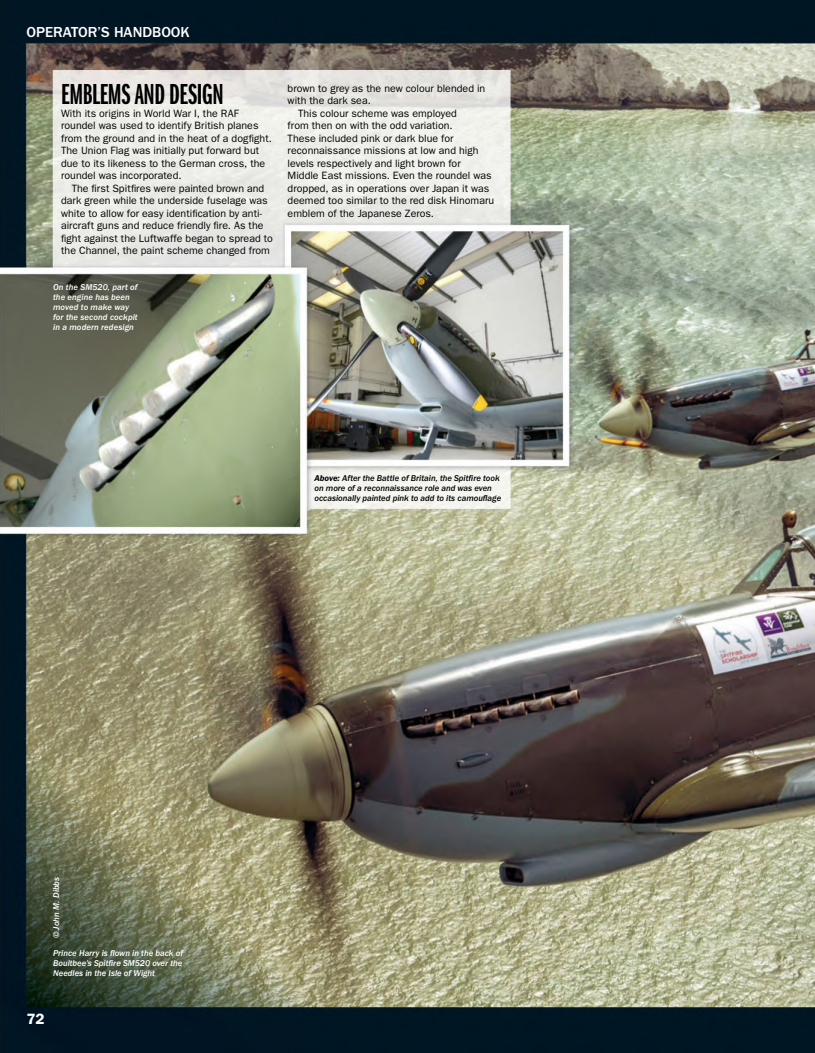
<style>
.page{position:relative;width:815px;height:1053px;background:#fff}
.page>*{position:absolute;margin:0;border:0;box-sizing:border-box;transform-origin:0 0}
.t1{font:30px "ITC Franklin Gothic Std Dm X Cp";letter-spacing:-.015em;color:#000}
.t2{font:500 15px "ITC Franklin Gothic Std";color:#fff}
.t3{font:600 15px "ITC Franklin Gothic Std";color:#fff}
.t4{font:10.62px/12.5px "ITC Franklin Gothic Std";color:#000}
.t5{font:8.75px/10px "ITC Franklin Gothic Std Med It";letter-spacing:.005em;color:#fff}
.t6{font:8.75px/10px "ITC Franklin Gothic Std Med It";letter-spacing:-.005em;color:#000}
.s1{font-family:"ITC Franklin Gothic Std";font-weight:600;font-style:italic}
</style>
<div class="page">
<img style="left:0;top:0;width:815px;height:1052px">
<h2 class="t2" style="left:27px;top:26px;width:165px">OPERATOR’S HANDBOOK</h2>
<h1 class="t1" style="left:61px;top:76px;width:164px">EMBLEMS AND DESIGN</h1>
<p class="t4" style="left:61px;top:108px;width:212px">With its origins in World War I, the RAF roundel was used to identify British planes from the ground and in the heat of a dogfight.<br>The Union Flag was initially put forward but due to its likeness to the German cross, the roundel was incorporated.</p>
<p class="t4" style="left:61px;top:183px;width:213px;text-indent:11px">The first Spitfires were painted brown and dark green while the underside fuselage was white to allow for easy identification by anti&shy;aircraft guns and reduce friendly fire. As the fight against the Luftwaffe began to spread to the Channel, the paint scheme changed from</p>
<p class="t5" style="left:53px;top:282px;width:86px">On the SM520, part of the engine has been moved to make way for the second cockpit in a modern redesign</p>
<p class="t4" style="left:288px;top:83px;width:199px">brown to grey as the new colour blended in</p>
<p class="t4" style="left:288px;top:95px;width:85px">with the dark sea.</p>
<p class="t4" style="left:298px;top:108px;width:160px">This colour scheme was employed</p>
<p class="t4" style="left:288px;top:120px;width:167px">from then on with the odd variation.</p>
<p class="t4" style="left:288px;top:133px;width:167px">These included pink or dark blue for</p>
<p class="t4" style="left:288px;top:145px;width:192px">reconnaissance missions at low and high</p>
<p class="t4" style="left:288px;top:158px;width:175px">levels respectively and light brown for</p>
<p class="t4" style="left:288px;top:170px;width:206px">Middle East missions. Even the roundel was</p>
<p class="t4" style="left:288px;top:183px;width:203px">dropped, as in operations over Japan it was</p>
<p class="t4" style="left:288px;top:195px;width:208px">deemed too similar to the red disk Hinomaru</p>
<p class="t4" style="left:288px;top:208px;width:148px">emblem of the Japanese Zeros.</p>
<p class="t6" style="left:314px;top:474px;width:188px"><span class="s1">Above:</span> After the Battle of Britain, the Spitfire took on more of a reconnaissance role and was even occasionally painted pink to add to its camouflage</p>
<p class="t5" style="left:52px;top:938px;width:63px;rotate:-90deg">© John M. Dibbs</p>
<p class="t5" style="left:53px;top:949px;width:131px;text-align:justify">Prince Harry is flown in the back of Boultbee’s Spitfire SM520 over the Needles in the Isle of Wight</p>
<h2 class="t3" style="left:27px;top:1012px;width:19px">72</h2>
</div>
